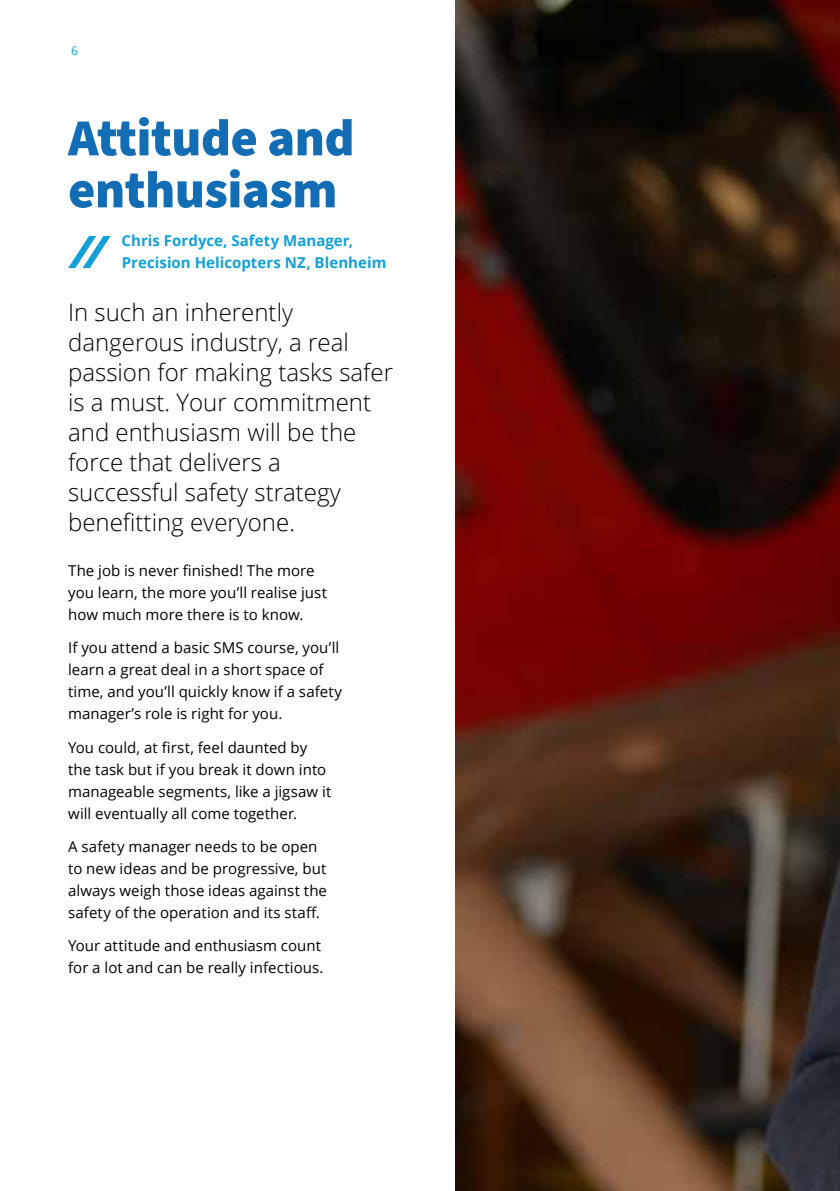
<style>
.page{position:relative;width:840px;height:1191px;background:#fff}
.page>*{position:absolute;margin:0;border:0;box-sizing:border-box;transform-origin:0 0}
.H1_Blue{font:900 52px/52px "Source Sans Pro";letter-spacing:-.01em;color:#136db5}
.Intro_Black__span_co{font:300 24px/30px "Open Sans";color:#000}
.Body{font:15px/22px "Open Sans";letter-spacing:.005em;color:#000}
.Case_study_name{font:700 15px/22px "Open Sans";color:#11a1d8}
.t1{font:12px "Open Sans";color:#11a1d8}
</style>
<div class="page">
<img style="left:455px;top:0;width:384px;height:1191px">
<svg style="left:68px;top:236px;width:42px;height:32px"></svg>
<p class="t1" style="left:71px;top:42px;width:8px">6</p>
<p class="H1_Blue" style="left:68px;top:113px;width:288px">Attitude and enthusiasm</p>
<p class="Case_study_name" style="left:122px;top:229px;width:266px">Chris Fordyce, Safety Manager,<br>Precision Helicopters NZ, Blenheim</p>
<p class="Intro_Black__span_co" style="left:68px;top:297px;width:326px">In such an inherently dangerous industry, a real passion for making tasks safer is a must. Your commitment and enthusiasm will be the force that delivers a successful safety strategy benefitting everyone.</p>
<p class="Body" style="left:68px;top:559px;width:260px">The job is never finished! The more you learn, the more you’ll realise just how much more there is to know.</p>
<p class="Body" style="left:68px;top:636px;width:275px">If you attend a basic SMS course, you’ll learn a great deal in a short space of time, and you’ll quickly know if a safety manager’s role is right for you.</p>
<p class="Body" style="left:68px;top:736px;width:264px">You could, at first, feel daunted by the task but if you break it down into manageable segments, like a jigsaw it will eventually all come together.</p>
<p class="Body" style="left:68px;top:835px;width:260px">A safety manager needs to be open to new ideas and be progressive, but always weigh those ideas against the safety of the operation and its staff.</p>
<p class="Body" style="left:68px;top:934px;width:257px">Your attitude and enthusiasm count for a lot and can be really infectious.</p>
</div>
